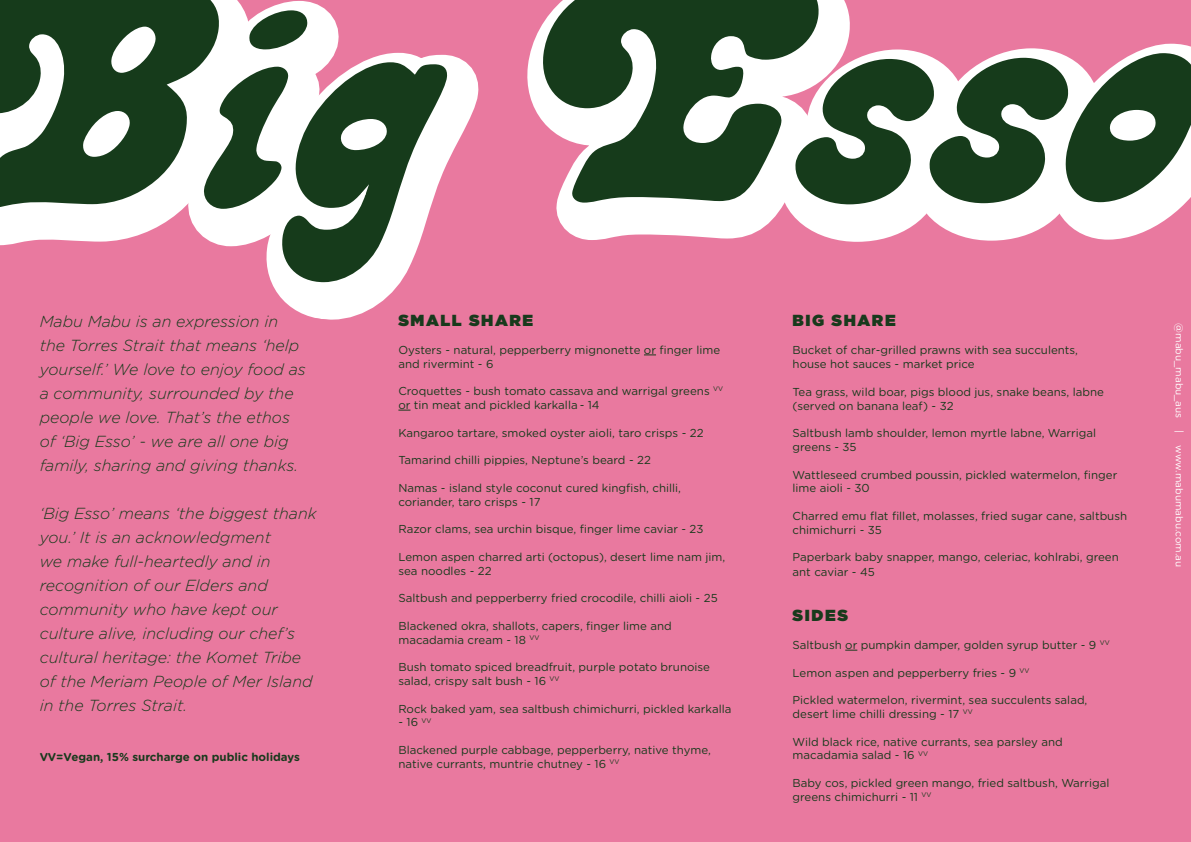
<style>
.page{position:relative;width:1191px;height:842px;background:#e9799f}
.page>*{position:absolute;margin:0;border:0;box-sizing:border-box;transform-origin:0 0}
.t1{font:italic 300 16px/24px "Gotham Rounded";color:#183a1c}
.t2{font:900 16px "Gotham";letter-spacing:.1em;color:#183a1c}
.t3{font:11.5px/13.8px "Gotham Rounded";color:#183a1c}
.t4{font:700 11.5px "Gotham Rounded";color:#183a1c}
.t5{font:10px "Gotham Rounded";color:#fff}
</style>
<div class="page">
<svg style="left:0;top:214px;width:167px;height:32px"></svg>
<svg style="left:167px;top:0;width:151px;height:234px"></svg>
<svg style="left:281px;top:58px;width:198px;height:262px"></svg>
<svg style="left:527px;top:0;width:322px;height:240px"></svg>
<svg style="left:764px;top:209px;width:27px;height:31px"></svg>
<svg style="left:0;top:0;width:224px;height:214px;background:#57715a"></svg>
<svg style="left:200px;top:5px;width:258px;height:293px"></svg>
<svg style="left:277px;top:57px;width:174px;height:231px;background:#8b9186"></svg>
<svg style="left:538px;top:0;width:285px;height:209px;background:#6a7b69"></svg>
<svg style="left:791px;top:16px;width:400px;height:226px"></svg>
<svg style="left:644px;top:355px;width:12px;height:1px"></svg>
<svg style="left:398px;top:410px;width:12px;height:1px"></svg>
<svg style="left:845px;top:650px;width:12px;height:1px"></svg>
<p class="t1" style="left:40px;top:308px;width:240px">Mabu Mabu is an expression in</p>
<p class="t1" style="left:40px;top:332px;width:268px">the Torres Strait that means ‘help yourself.’ We love to enjoy food as a community, surrounded by the people we love. That’s the ethos of ‘Big Esso’ - we are all one big family, sharing and giving thanks.</p>
<p class="t1" style="left:40px;top:500px;width:279px">‘Big Esso’ means ‘the biggest thank you.’ It is an acknowledgment<br>we make full-heartedly and in recognition of our Elders and community who have kept our culture alive, including our chef’s cultural heritage: the Komet Tribe of the Meriam People of Mer Island in the Torres Strait.</p>
<p class="t4" style="left:40px;top:748px;width:262px">VV=Vegan, 15% surcharge on public holidays</p>
<p class="t2" style="left:398px;top:309px;width:136px">SMALL SHARE</p>
<p class="t3" style="left:398px;top:342px;width:323px">Oysters - natural, pepperberry mignonette or finger lime and rivermint - 6</p>
<p class="t3" style="left:398px;top:384px;width:326px">Croquettes - bush tomato cassava and warrigal greens <sup>VV </sup>or tin meat and pickled karkalla - 14</p>
<p class="t3" style="left:398px;top:425px;width:307px">Kangaroo tartare, smoked oyster aioli, taro crisps - 22</p>
<p class="t3" style="left:398px;top:453px;width:254px">Tamarind chilli pippies, Neptune’s beard - 22</p>
<p class="t3" style="left:398px;top:480px;width:284px">Namas - island style coconut cured kingfish, chilli, coriander, taro crisps - 17</p>
<p class="t3" style="left:398px;top:522px;width:307px">Razor clams, sea urchin bisque, finger lime caviar - 23</p>
<p class="t3" style="left:398px;top:549px;width:328px">Lemon aspen charred arti (octopus), desert lime nam jim, sea noodles - 22</p>
<p class="t3" style="left:398px;top:591px;width:321px">Saltbush and pepperberry fried crocodile, chilli aioli - 25</p>
<p class="t3" style="left:398px;top:618px;width:275px">Blackened okra, shallots, capers, finger lime and macadamia cream - 18 <sup>VV</sup></p>
<p class="t3" style="left:398px;top:660px;width:313px">Bush tomato spiced breadfruit, purple potato brunoise salad, crispy salt bush - 16 <sup>VV</sup></p>
<p class="t3" style="left:398px;top:701px;width:334px">Rock baked yam, sea saltbush chimichurri, pickled karkalla</p>
<p class="t3" style="left:398px;top:715px;width:35px">- 16 <sup>VV</sup></p>
<p class="t3" style="left:398px;top:742px;width:314px">Blackened purple cabbage, pepperberry, native thyme, native currants, muntrie chutney - 16 <sup>VV</sup></p>
<p class="t2" style="left:792px;top:309px;width:105px">BIG SHARE</p>
<p class="t3" style="left:792px;top:343px;width:287px">Bucket of char-grilled prawns with sea succulents,</p>
<p class="t3" style="left:792px;top:357px;width:184px">house hot sauces - market price</p>
<p class="t3" style="left:792px;top:384px;width:313px">Tea grass, wild boar, pigs blood jus, snake beans, labne (served on banana leaf) - 32</p>
<p class="t3" style="left:792px;top:426px;width:305px">Saltbush lamb shoulder, lemon myrtle labne, Warrigal greens - 35</p>
<p class="t3" style="left:792px;top:467px;width:326px">Wattleseed crumbed poussin, pickled watermelon, finger lime aioli - 30</p>
<p class="t3" style="left:792px;top:508px;width:336px">Charred emu flat fillet, molasses, fried sugar cane, saltbush chimichurri - 35</p>
<p class="t3" style="left:792px;top:550px;width:328px;line-height:14.4px">Paperbark baby snapper, mango, celeriac, kohlrabi, green ant caviar - 45</p>
<p class="t2" style="left:792px;top:604px;width:57px">SIDES</p>
<p class="t3" style="left:792px;top:637px;width:319px">Saltbush or pumpkin damper, golden syrup butter - 9 <sup>VV</sup></p>
<p class="t3" style="left:792px;top:665px;width:238px">Lemon aspen and pepperberry fries - 9 <sup>VV</sup></p>
<p class="t3" style="left:792px;top:693px;width:296px">Pickled watermelon, rivermint, sea succulents salad,</p>
<p class="t3" style="left:792px;top:706px;width:182px">desert lime chilli dressing - 17 <sup>VV</sup></p>
<p class="t3" style="left:792px;top:734px;width:272px">Wild black rice, native currants, sea parsley and macadamia salad - 16 <sup>VV</sup></p>
<p class="t3" style="left:792px;top:775px;width:318px">Baby cos, pickled green mango, fried saltbush, Warrigal greens chimichurri - 11 <sup>VV</sup></p>
<p class="t5" style="left:1186px;top:323px;width:245px;rotate:90deg">@mabu_mabu_aus | www.mabumabu.com.au</p>
</div>
